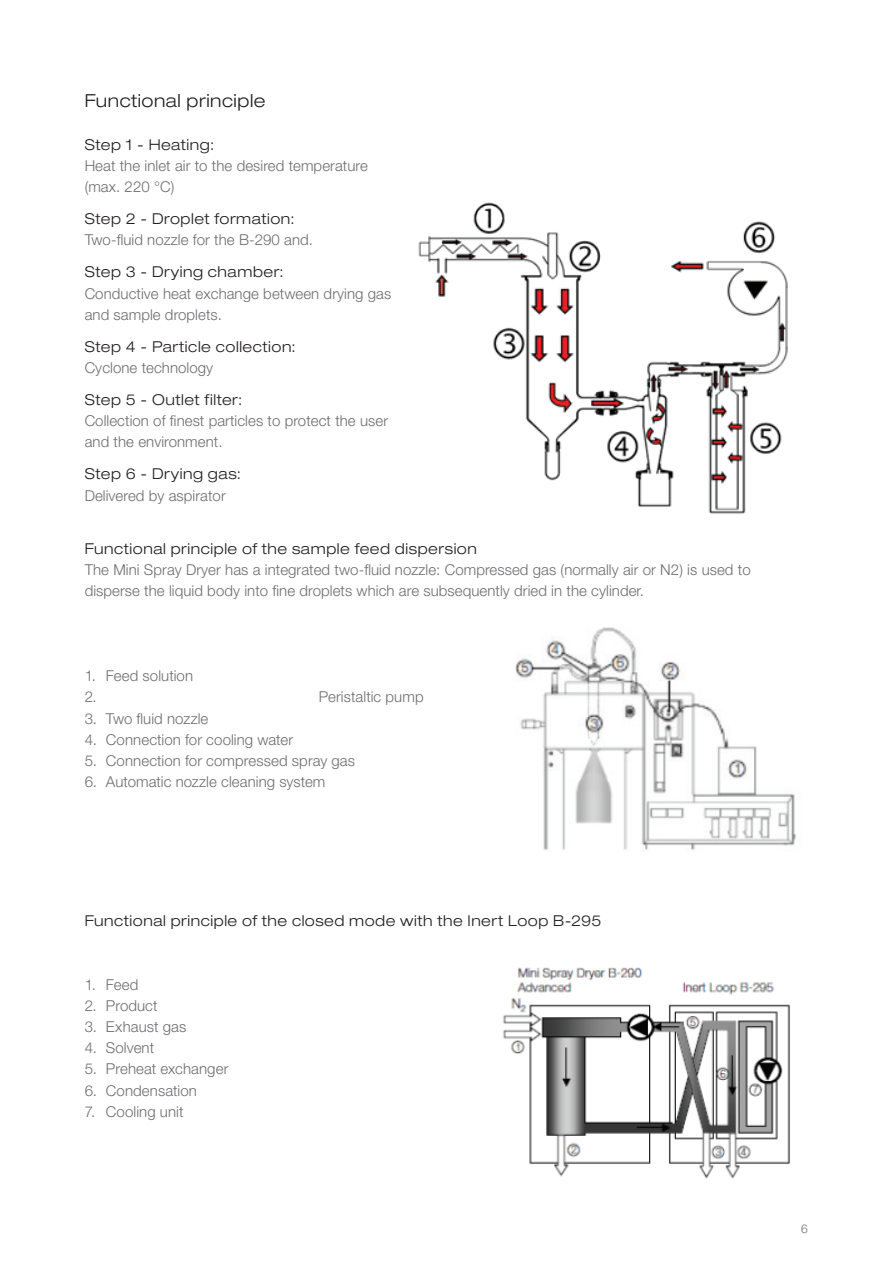
<style>
.page{position:relative;width:893px;height:1263px;background:#fff}
.page>*{position:absolute;margin:0;border:0;box-sizing:border-box;transform-origin:0 0}
.Titel_Theme{font:300 expanded 18px "Helvetica Neue LT Std";letter-spacing:.03em;color:#231f20}
.Body_text_left{font:300 15px/21.3px "Helvetica Neue LT Std";letter-spacing:.005em;color:#6c6d70}
.Title_small{font:300 expanded 15px "Helvetica Neue LT Std";letter-spacing:.035em;color:#231f20}
.t1{font:300 12px "Helvetica Neue LT Std";color:#6c6d70}
</style>
<div class="page">
<img style="left:418px;top:202px;width:370px;height:312px">
<img style="left:515px;top:627px;width:282px;height:223px">
<img style="left:503px;top:967px;width:287px;height:212px">
<p class="Titel_Theme" style="left:85px;top:90px;width:182px">Functional principle</p>
<p class="Title_small" style="left:85px;top:135px;width:131px">Step 1 - Heating:</p>
<p class="Body_text_left" style="left:85px;top:155px;width:285px">Heat the inlet air to the desired temperature (max. 220 °C)</p>
<p class="Title_small" style="left:85px;top:210px;width:211px">Step 2 - Droplet formation:</p>
<p class="Body_text_left" style="left:85px;top:229px;width:230px">Two-fluid nozzle for the B-290 and.</p>
<p class="Title_small" style="left:85px;top:263px;width:201px">Step 3 - Drying chamber:</p>
<p class="Body_text_left" style="left:85px;top:282px;width:308px">Conductive heat exchange between drying gas and sample droplets.</p>
<p class="Title_small" style="left:85px;top:337px;width:213px">Step 4 - Particle collection:</p>
<p class="Body_text_left" style="left:85px;top:357px;width:130px">Cyclone technology</p>
<p class="Title_small" style="left:85px;top:391px;width:159px">Step 5 - Outlet filter:</p>
<p class="Body_text_left" style="left:85px;top:410px;width:305px">Collection of finest particles to protect the user and the environment.</p>
<p class="Title_small" style="left:85px;top:465px;width:158px">Step 6 - Drying gas:</p>
<p class="Body_text_left" style="left:85px;top:484px;width:143px">Delivered by aspirator</p>
<p class="Title_small" style="left:85px;top:539px;width:394px">Functional principle of the sample feed dispersion</p>
<p class="Body_text_left" style="left:85px;top:559px;width:667px">The Mini Spray Dryer has a integrated two-fluid nozzle: Compressed gas (normally air or N2) is used to disperse the liquid body into fine droplets which are subsequently dried in the cylinder.</p>
<p class="Body_text_left" style="left:85px;top:665px;width:110px">1. Feed solution</p>
<p class="Body_text_left" style="left:85px;top:686px;width:13px">2.</p>
<p class="Body_text_left" style="left:319px;top:686px;width:106px">Peristaltic pump</p>
<p class="Body_text_left" style="left:85px;top:707px;width:125px">3. Two fluid nozzle</p>
<p class="Body_text_left" style="left:85px;top:729px;width:210px">4. Connection for cooling water</p>
<p class="Body_text_left" style="left:85px;top:750px;width:272px">5. Connection for compressed spray gas</p>
<p class="Body_text_left" style="left:85px;top:771px;width:242px">6. Automatic nozzle cleaning system</p>
<p class="Title_small" style="left:85px;top:911px;width:518px">Functional principle of the closed mode with the Inert Loop B-295</p>
<p class="Body_text_left" style="left:85px;top:973px;width:55px">1. Feed</p>
<p class="Body_text_left" style="left:85px;top:994px;width:74px">2. Product</p>
<p class="Body_text_left" style="left:85px;top:1016px;width:103px">3. Exhaust gas</p>
<p class="Body_text_left" style="left:85px;top:1037px;width:71px">4. Solvent</p>
<p class="Body_text_left" style="left:85px;top:1058px;width:145px">5. Preheat exchanger</p>
<p class="Body_text_left" style="left:85px;top:1079px;width:114px">6. Condensation</p>
<p class="Body_text_left" style="left:85px;top:1101px;width:100px">7. Cooling unit</p>
<p class="t1" style="left:801px;top:1222px;width:8px">6</p>
</div>
